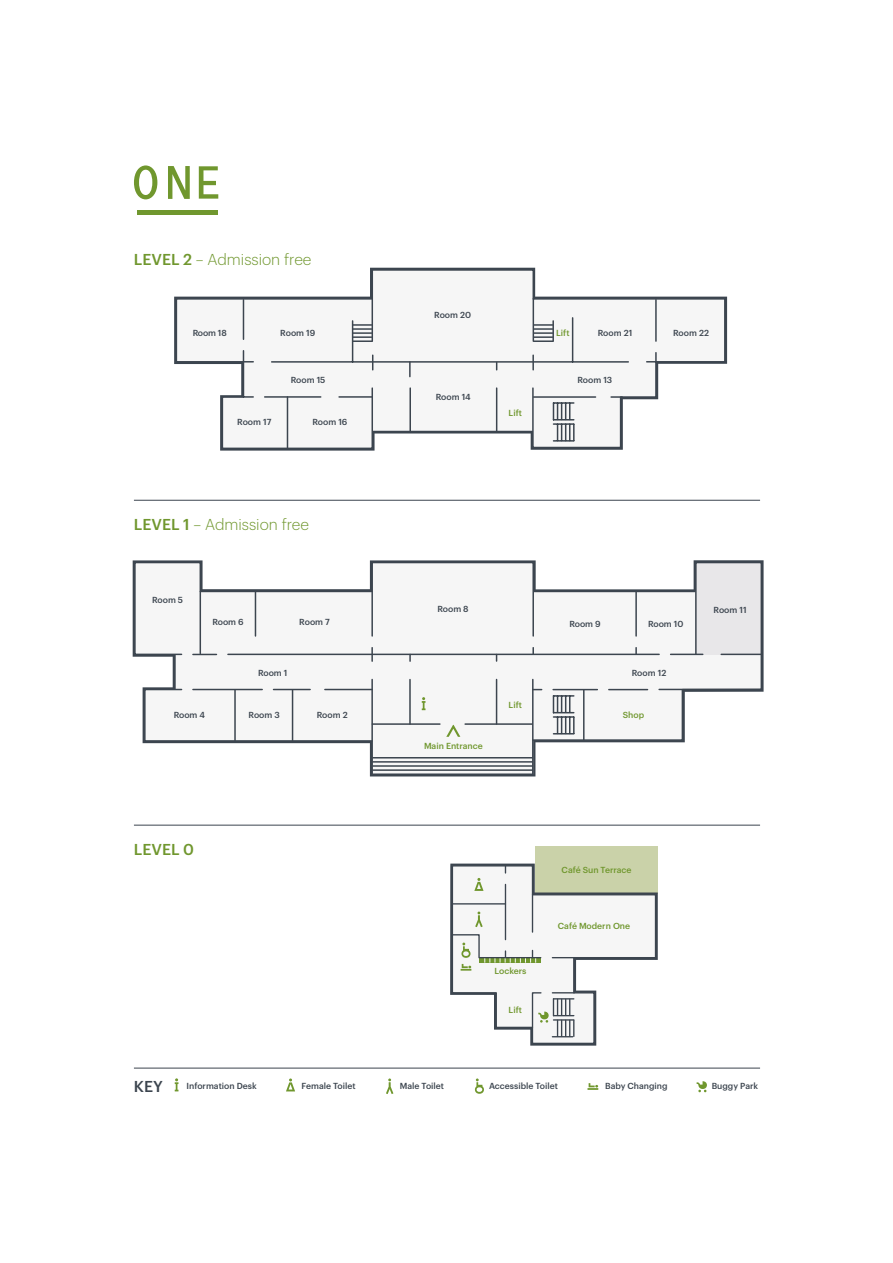
<style>
.page{position:relative;width:893px;height:1263px;background:#fff}
.page>*{position:absolute;margin:0;border:0;box-sizing:border-box;transform-origin:0 0}
.t1{font:300 15.45px "Graphik";color:#70972e}
.t2{font:500 15.45px "Graphik";color:#70972e}
.t3{font:500 15.45px "Graphik";color:#3c454f}
.t4{font:500 8.55px "Graphik";color:#3c454f}
.t5{font:500 8.55px "Graphik";color:#70972e}
.s1{font-weight:500}
</style>
<div class="page">
<svg style="left:286px;top:1078px;width:9px;height:13px"></svg>
<svg style="left:587px;top:1083px;width:11px;height:7px"></svg>
<svg style="left:475px;top:1078px;width:9px;height:16px"></svg>
<svg style="left:386px;top:1078px;width:7px;height:16px"></svg>
<svg style="left:175px;top:1078px;width:3px;height:13px"></svg>
<svg style="left:697px;top:1081px;width:10px;height:11px"></svg>
<hr style="left:134px;top:1068px;width:626px;height:1px;background:#3c454f">
<svg style="left:133px;top:560px;width:631px;height:216px"></svg>
<div style="left:535px;top:846px;width:123px;height:48px;background:#cad2a9"></div>
<svg style="left:174px;top:296px;width:553px;height:155px"></svg>
<svg style="left:133px;top:561px;width:630px;height:181px"></svg>
<hr style="left:372px;top:757px;width:161px;height:1px;background:#3c454f">
<hr style="left:372px;top:761px;width:161px;height:2px;background:#3c454f">
<hr style="left:372px;top:765px;width:161px;height:2px;background:#3c454f">
<hr style="left:372px;top:769px;width:161px;height:2px;background:#3c454f">
<hr style="left:372px;top:773px;width:161px;height:2px;background:#3c454f">
<hr style="left:553px;top:695px;width:21px;height:2px;background:#3c454f">
<svg style="left:553px;top:696px;width:22px;height:38px"></svg>
<hr style="left:371px;top:679px;width:2px;height:95px;background:#3c454f">
<hr style="left:532px;top:679px;width:2px;height:95px;background:#3c454f">
<svg style="left:221px;top:268px;width:505px;height:182px"></svg>
<svg style="left:534px;top:324px;width:19px;height:14px"></svg>
<hr style="left:533px;top:340px;width:20px;height:2px;background:#3c454f">
<svg style="left:175px;top:297px;width:199px;height:66px"></svg>
<hr style="left:352px;top:340px;width:20px;height:2px;background:#3c454f">
<hr style="left:409px;top:388px;width:2px;height:43px;background:#3c454f">
<svg style="left:635px;top:648px;width:2px;height:6px"></svg>
<svg style="left:272px;top:561px;width:270px;height:176px"></svg>
<svg style="left:450px;top:863px;width:208px;height:183px"></svg>
<svg style="left:134px;top:165px;width:23px;height:34px"></svg>
<svg style="left:199px;top:166px;width:19px;height:33px"></svg>
<svg style="left:168px;top:166px;width:22px;height:33px"></svg>
<hr style="left:137px;top:210px;width:81px;height:4px;background:#70972e">
<hr style="left:134px;top:500px;width:626px;height:1px;background:#3c454f">
<hr style="left:134px;top:825px;width:626px;height:1px;background:#3c454f">
<h1 class="t1" style="left:134px;top:248px;width:179px"><span class="s1">LEVEL 2</span> – Admission free</h1>
<p class="t4" style="left:193px;top:326px;width:36px">Room 18</p>
<p class="t4" style="left:280px;top:326px;width:36px">Room 19</p>
<p class="t4" style="left:291px;top:374px;width:36px">Room 15</p>
<p class="t4" style="left:237px;top:415px;width:36px">Room 17</p>
<p class="t4" style="left:312px;top:415px;width:37px">Room 16</p>
<h1 class="t1" style="left:134px;top:514px;width:177px"><span class="s1">LEVEL 1</span> – Admission free</h1>
<p class="t4" style="left:152px;top:593px;width:33px">Room 5</p>
<p class="t4" style="left:434px;top:309px;width:38px">Room 20</p>
<p class="t4" style="left:436px;top:391px;width:36px">Room 14</p>
<p class="t5" style="left:509px;top:407px;width:15px">Lift</p>
<p class="t5" style="left:556px;top:326px;width:15px">Lift</p>
<p class="t4" style="left:598px;top:326px;width:36px">Room 21</p>
<p class="t4" style="left:673px;top:326px;width:37px">Room 22</p>
<p class="t4" style="left:577px;top:374px;width:36px">Room 13</p>
<p class="t4" style="left:437px;top:602px;width:33px">Room 8</p>
<p class="t4" style="left:714px;top:604px;width:35px">Room 11</p>
<p class="t4" style="left:212px;top:615px;width:33px">Room 6</p>
<p class="t4" style="left:648px;top:617px;width:37px">Room 10</p>
<p class="t4" style="left:299px;top:615px;width:32px">Room 7</p>
<p class="t4" style="left:569px;top:617px;width:33px">Room 9</p>
<p class="t4" style="left:258px;top:667px;width:31px">Room 1</p>
<p class="t4" style="left:632px;top:667px;width:36px">Room 12</p>
<p class="t4" style="left:174px;top:708px;width:33px">Room 4</p>
<p class="t4" style="left:249px;top:708px;width:33px">Room 3</p>
<p class="t4" style="left:317px;top:708px;width:32px">Room 2</p>
<h1 class="t2" style="left:134px;top:837px;width:62px">LEVEL 0</h1>
<p class="t5" style="left:424px;top:739px;width:60px">Main Entrance</p>
<p class="t5" style="left:509px;top:698px;width:15px">Lift</p>
<p class="t5" style="left:623px;top:708px;width:23px">Shop</p>
<p class="t5" style="left:495px;top:964px;width:33px">Lockers</p>
<p class="t5" style="left:509px;top:1003px;width:15px">Lift</p>
<p class="t5" style="left:562px;top:864px;width:71px">Café Sun Terrace</p>
<p class="t5" style="left:558px;top:920px;width:74px">Café Modern One</p>
<h1 class="t3" style="left:134px;top:1074px;width:30px">KEY</h1>
<p class="t4" style="left:187px;top:1080px;width:72px">Information Desk</p>
<p class="t4" style="left:302px;top:1080px;width:56px">Female Toilet</p>
<p class="t4" style="left:400px;top:1080px;width:46px">Male Toilet</p>
<p class="t4" style="left:489px;top:1080px;width:70px">Accessible Toilet</p>
<p class="t4" style="left:605px;top:1080px;width:64px">Baby Changing</p>
<p class="t4" style="left:712px;top:1080px;width:48px">Buggy Park</p>
</div>
